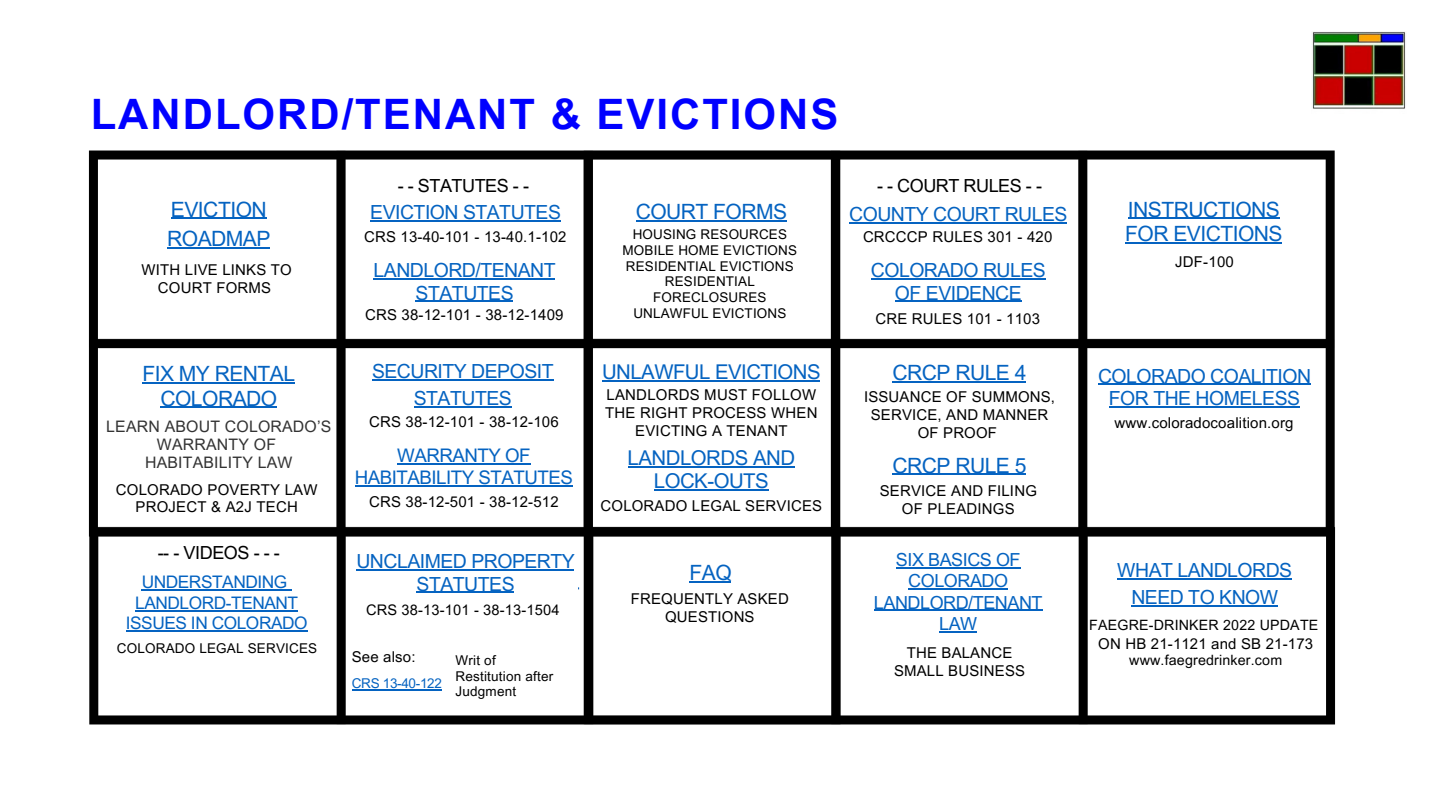
<style>
.page{position:relative;width:1440px;height:810px;background:#fff}
.page>*{position:absolute;margin:0;border:0;box-sizing:border-box;transform-origin:0 0}
.t1{font:700 42px "Arial Unicode MS";letter-spacing:.05em;color:#00f}
.t2{font:21.15px/29.2px "Arial MT Pro";letter-spacing:-.025em;color:#0563c1}
.t3{font:21px/24.8px "Arial MT Pro";letter-spacing:-.025em;color:#0563c1;text-align:center}
.t4{font:20.4px/23.7px "Arial MT Pro";letter-spacing:-.025em;color:#0563c1;text-align:center}
.t5{font:19.5px/22.5px "Arial MT Pro";letter-spacing:-.025em;color:#0563c1;text-align:center}
.t6{font:18.75px/22.5px "Arial MT Pro";letter-spacing:-.025em;color:#0563c1;text-align:center}
.t7{font:18px "Arial MT Pro";letter-spacing:-.025em;color:#000}
.t8{font:18px/21.3px "Arial MT Pro";letter-spacing:-.025em;color:#0563c1;text-align:center}
.t9{font:17.25px/20.9px "Arial MT Pro";letter-spacing:-.025em;color:#0563c1;text-align:center}
.t10{font:15.9px/18px "Arial MT Pro";letter-spacing:.015em;color:#333;text-align:center}
.t11{font:15px/18px "Arial MT Pro";letter-spacing:.01em;color:#000;text-align:center}
.t12{font:14.55px "Arial MT Pro";letter-spacing:.01em;color:#000}
.t13{font:14.25px "Arial MT Pro";letter-spacing:.015em;color:#000}
.t14{font:13.5px/15.8px "Arial MT Pro";letter-spacing:.015em;color:#000;text-align:center}
.t15{font:13.5px "Arial MT Pro";letter-spacing:-.025em;color:#0563c1}
</style>
<div class="page">
<img style="left:88px;top:150px;width:1248px;height:575px">
<div style="left:101px;top:163px;width:230px;height:168px;background:#fff"></div>
<div style="left:348px;top:163px;width:230px;height:168px;background:#fff"></div>
<div style="left:595px;top:163px;width:230px;height:169px;background:#fff"></div>
<div style="left:842px;top:179px;width:233px;height:152px;background:#fff"></div>
<div style="left:1089px;top:163px;width:218px;height:169px;background:#fff"></div>
<div style="left:101px;top:353px;width:230px;height:168px;background:#fff"></div>
<div style="left:348px;top:353px;width:234px;height:168px;background:#fff"></div>
<div style="left:596px;top:353px;width:230px;height:168px;background:#fff"></div>
<div style="left:844px;top:353px;width:231px;height:168px;background:#fff"></div>
<div style="left:1089px;top:353px;width:230px;height:168px;background:#fff"></div>
<div style="left:348px;top:543px;width:230px;height:168px;background:#fff"></div>
<div style="left:101px;top:543px;width:230px;height:168px;background:#fff"></div>
<div style="left:596px;top:543px;width:230px;height:168px;background:#fff"></div>
<div style="left:844px;top:543px;width:231px;height:168px;background:#fff"></div>
<img style="left:1312px;top:32px;width:94px;height:77px">
<hr style="left:143px;top:382px;width:152px;height:1px;background:#0563c1">
<hr style="left:160px;top:407px;width:117px;height:1px;background:#0563c1">
<hr style="left:690px;top:581px;width:41px;height:2px;background:#0563c1">
<hr style="left:636px;top:220px;width:151px;height:1px;background:#0563c1">
<hr style="left:893px;top:474px;width:133px;height:1px;background:#0563c1">
<hr style="left:893px;top:382px;width:133px;height:1px;background:#0563c1">
<hr style="left:1128px;top:218px;width:152px;height:1px;background:#0563c1">
<hr style="left:1125px;top:242px;width:157px;height:2px;background:#0563c1">
<hr style="left:370px;top:221px;width:191px;height:1px;background:#0563c1">
<hr style="left:896px;top:567px;width:124px;height:1px;background:#0563c1">
<hr style="left:908px;top:588px;width:100px;height:2px;background:#0563c1">
<hr style="left:874px;top:610px;width:168px;height:1px;background:#0563c1">
<hr style="left:939px;top:631px;width:38px;height:1px;background:#0563c1">
<hr style="left:352px;top:689px;width:90px;height:1px;background:#0563c1">
<hr style="left:171px;top:218px;width:95px;height:1px;background:#0563c1">
<hr style="left:167px;top:247px;width:103px;height:1px;background:#0563c1">
<hr style="left:374px;top:278px;width:181px;height:1px;background:#0563c1">
<hr style="left:416px;top:301px;width:97px;height:1px;background:#0563c1">
<hr style="left:372px;top:380px;width:181px;height:1px;background:#0563c1">
<hr style="left:414px;top:407px;width:97px;height:1px;background:#0563c1">
<hr style="left:356px;top:569px;width:218px;height:1px;background:#0563c1">
<hr style="left:417px;top:592px;width:97px;height:1px;background:#0563c1">
<hr style="left:849px;top:222px;width:218px;height:1px;background:#0563c1">
<hr style="left:871px;top:278px;width:174px;height:1px;background:#0563c1">
<hr style="left:895px;top:301px;width:126px;height:1px;background:#0563c1">
<hr style="left:1117px;top:578px;width:175px;height:1px;background:#0563c1">
<hr style="left:1131px;top:605px;width:147px;height:1px;background:#0563c1">
<hr style="left:1098px;top:384px;width:213px;height:1px;background:#0563c1">
<hr style="left:1109px;top:406px;width:191px;height:2px;background:#0563c1">
<hr style="left:397px;top:463px;width:133px;height:1px;background:#0563c1">
<hr style="left:355px;top:486px;width:218px;height:1px;background:#0563c1">
<hr style="left:142px;top:589px;width:145px;height:1px;background:#0563c1">
<hr style="left:135px;top:610px;width:163px;height:1px;background:#0563c1">
<hr style="left:126px;top:631px;width:181px;height:1px;background:#0563c1">
<hr style="left:628px;top:466px;width:167px;height:1px;background:#0563c1">
<hr style="left:654px;top:490px;width:114px;height:1px;background:#0563c1">
<hr style="left:602px;top:381px;width:218px;height:1px;background:#0563c1">
<p class="t1" style="left:91px;top:84px;width:749px">LANDLORD/TENANT &amp; EVICTIONS</p>
<h2 class="t2" style="left:167px;top:197px;width:105px">EVICTION<br>ROADMAP</h2>
<h4 class="t11" style="left:142px;top:263px;width:152px">WITH LIVE LINKS TO<br>COURT FORMS</h4>
<h2 class="t7" style="left:398px;top:179px;width:133px">- - STATUTES - -</h2>
<h2 class="t5" style="left:370px;top:204px;width:192px">EVICTION STATUTES</h2>
<h2 class="t11" style="left:364px;top:229px;width:204px">CRS 13-40-101 - 13-40.1-102</h2>
<h4 class="t5" style="left:374px;top:262px;width:184px">LANDLORD/TENANT<br>STATUTES</h4>
<h4 class="t11" style="left:365px;top:308px;width:200px">CRS 38-12-101 - 38-12-1409</h4>
<h4 class="t3" style="left:636px;top:202px;width:153px">COURT FORMS</h4>
<h3 class="t14" style="left:623px;top:228px;width:176px">HOUSING RESOURCES<br>MOBILE HOME EVICTIONS<br>RESIDENTIAL EVICTIONS<br>RESIDENTIAL<br>FORECLOSURES<br>UNLAWFUL EVICTIONS</h3>
<h4 class="t7" style="left:877px;top:179px;width:167px">- - COURT RULES - -</h4>
<h3 class="t5" style="left:849px;top:205px;width:220px">COUNTY COURT RULES</h3>
<h3 class="t11" style="left:863px;top:230px;width:191px">CRCCCP RULES 301 - 420</h3>
<h6 class="t5" style="left:871px;top:262px;width:177px">COLORADO RULES<br>OF EVIDENCE</h6>
<h4 class="t11" style="left:875px;top:312px;width:166px">CRE RULES 101 - 1103</h4>
<h2 class="t3" style="left:143px;top:364px;width:154px">FIX MY RENTAL<br>COLORADO</h2>
<p class="t10" style="left:106px;top:420px;width:227px">LEARN ABOUT COLORADO’S<br>WARRANTY OF<br>HABITABILITY LAW</p>
<h2 class="t11" style="left:116px;top:483px;width:203px;line-height:16.8px">COLORADO POVERTY LAW<br>PROJECT &amp; A2J TECH</h2>
<h5 class="t5" style="left:372px;top:361px;width:183px;line-height:27px">SECURITY DEPOSIT<br>STATUTES</h5>
<h4 class="t11" style="left:369px;top:414px;width:191px">CRS 38-12-101 - 38-12-106</h4>
<p class="t6" style="left:355px;top:446px;width:220px">WARRANTY OF<br>HABITABILITY STATUTES</p>
<h2 class="t11" style="left:369px;top:494px;width:191px">CRS 38-12-501 - 38-12-512</h2>
<p class="t4" style="left:602px;top:363px;width:220px">UNLAWFUL EVICTIONS</p>
<h4 class="t11" style="left:605px;top:388px;width:214px">LANDLORDS MUST FOLLOW<br>THE RIGHT PROCESS WHEN<br>EVICTING A TENANT</h4>
<p class="t4" style="left:628px;top:448px;width:169px">LANDLORDS AND<br>LOCK-OUTS</p>
<h4 class="t11" style="left:601px;top:498px;width:223px">COLORADO LEGAL SERVICES</h4>
<h2 class="t3" style="left:893px;top:363px;width:135px">CRCP RULE 4</h2>
<h2 class="t11" style="left:864px;top:389px;width:193px">ISSUANCE OF SUMMONS,<br>SERVICE, AND MANNER<br>OF PROOF</h2>
<h2 class="t3" style="left:893px;top:455px;width:135px">CRCP RULE 5</h2>
<h2 class="t11" style="left:880px;top:484px;width:159px">SERVICE AND FILING<br>OF PLEADINGS</h2>
<h3 class="t7" style="left:158px;top:546px;width:124px">-- - VIDEOS - - -</h3>
<h4 class="t9" style="left:126px;top:574px;width:183px">UNDERSTANDING<br>LANDLORD-TENANT<br>ISSUES IN COLORADO</h4>
<h2 class="t14" style="left:117px;top:642px;width:202px">COLORADO LEGAL SERVICES</h2>
<h2 class="t5" style="left:356px;top:553px;width:220px">UNCLAIMED PROPERTY<br>STATUTES</h2>
<h4 class="t12" style="left:366px;top:604px;width:195px">CRS 38-13-101 - 38-13-1504</h4>
<h4 class="t11" style="left:352px;top:650px;width:65px">See also:</h4>
<h2 class="t15" style="left:352px;top:678px;width:92px">CRS 13-40-122</h2>
<h2 class="t14" style="left:456px;top:654px;width:99px;text-align:left">Writ of<br>Restitution after<br>Judgment</h2>
<h4 class="t3" style="left:690px;top:563px;width:44px">FAQ</h4>
<h4 class="t11" style="left:631px;top:592px;width:159px">FREQUENTLY ASKED<br>QUESTIONS</h4>
<h2 class="t8" style="left:874px;top:551px;width:170px">SIX BASICS OF<br>COLORADO<br>LANDLORD/TENANT<br>LAW</h2>
<h2 class="t11" style="left:894px;top:646px;width:133px">THE BALANCE<br>SMALL BUSINESS</h2>
<h6 class="t3" style="left:1125px;top:199px;width:159px;text-align:left">INSTRUCTIONS<br>FOR EVICTIONS</h6>
<h4 class="t11" style="left:1175px;top:255px;width:60px">JDF-100</h4>
<p class="t5" style="left:1098px;top:367px;width:215px">COLORADO COALITION<br>FOR THE HOMELESS</p>
<p class="t11" style="left:1114px;top:416px;width:181px">www.coloradocoalition.org</p>
<h4 class="t5" style="left:1117px;top:559px;width:176px;line-height:27px">WHAT LANDLORDS<br>NEED TO KNOW</h4>
<h3 class="t13" style="left:1089px;top:620px;width:231px">FAEGRE-DRINKER 2022 UPDATE</h3>
<h4 class="t11" style="left:1098px;top:637px;width:216px">ON HB 21-1121 and SB 21-173</h4>
<h2 class="t13" style="left:1129px;top:654px;width:154px">www.faegredrinker.com</h2>
</div>
